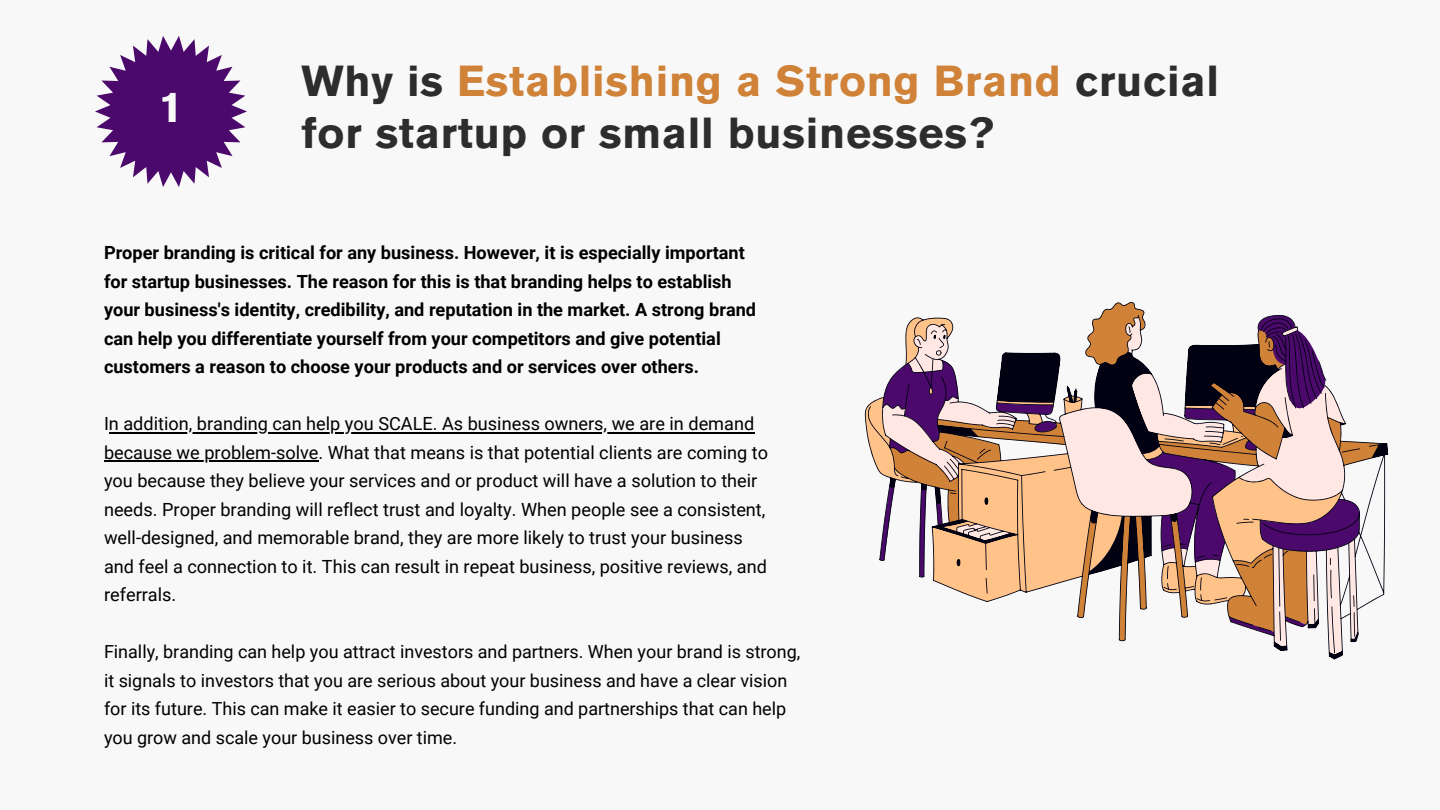
<style>
.page{position:relative;width:1440px;height:810px;background:#f8f8f8}
.page>*{position:absolute;margin:0;border:0;box-sizing:border-box;transform-origin:0 0}
.t1{font:700 43.3px/51.8px "Akzidenz Grotesk Pro";letter-spacing:.015em;color:#2d2d2d}
.t2{font:700 43.3px "Akzidenz Grotesk Pro";color:#f8f8f8}
.t3{font:18.1px/28.5px "Roboto";color:#000}
.t4{font:700 18.1px/28.5px "Roboto";color:#000}
.t5{font:18px/28.5px "Roboto";color:#000}
.s1{color:#cf8238}
</style>
<div class="page">
<svg style="left:95px;top:36px;width:152px;height:151px"></svg>
<svg style="left:865px;top:302px;width:523px;height:358px"></svg>
<hr style="left:109px;top:432px;width:645px;height:1px;background:#000">
<hr style="left:104px;top:460px;width:215px;height:2px;background:#000">
<h1 class="t2" style="left:159px;top:90px;width:26px">1</h1>
<p class="t1" style="left:302px;top:60px;width:919px">Why is <span class="s1">Establishing a Strong Brand</span> crucial for startup or small businesses?</p>
<h2 class="t4" style="left:104px;top:239px;width:654px">Proper branding is critical for any business. However, it is especially important for startup businesses. The reason for this is that branding helps to establish your business's identity, credibility, and reputation in the market. A strong brand can help you differentiate yourself from your competitors and give potential customers a reason to choose your products and or services over others.</h2>
<p class="t3" style="left:104px;top:410px;width:652px">In addition, branding can help you SCALE. As business owners, we are in demand</p>
<p class="t3" style="left:104px;top:439px;width:666px">because we problem-solve. What that means is that potential clients are coming to you because they believe your services and or product will have a solution to their needs. Proper branding will reflect trust and loyalty. When people see a consistent, well-designed, and memorable brand, they are more likely to trust your business and feel a connection to it. This can result in repeat business, positive reviews, and referrals.</p>
<p class="t5" style="left:104px;top:638px;width:698px">Finally, branding can help you attract investors and partners. When your brand is strong, it signals to investors that you are serious about your business and have a clear vision for its future. This can make it easier to secure funding and partnerships that can help you grow and scale your business over time.</p>
</div>
